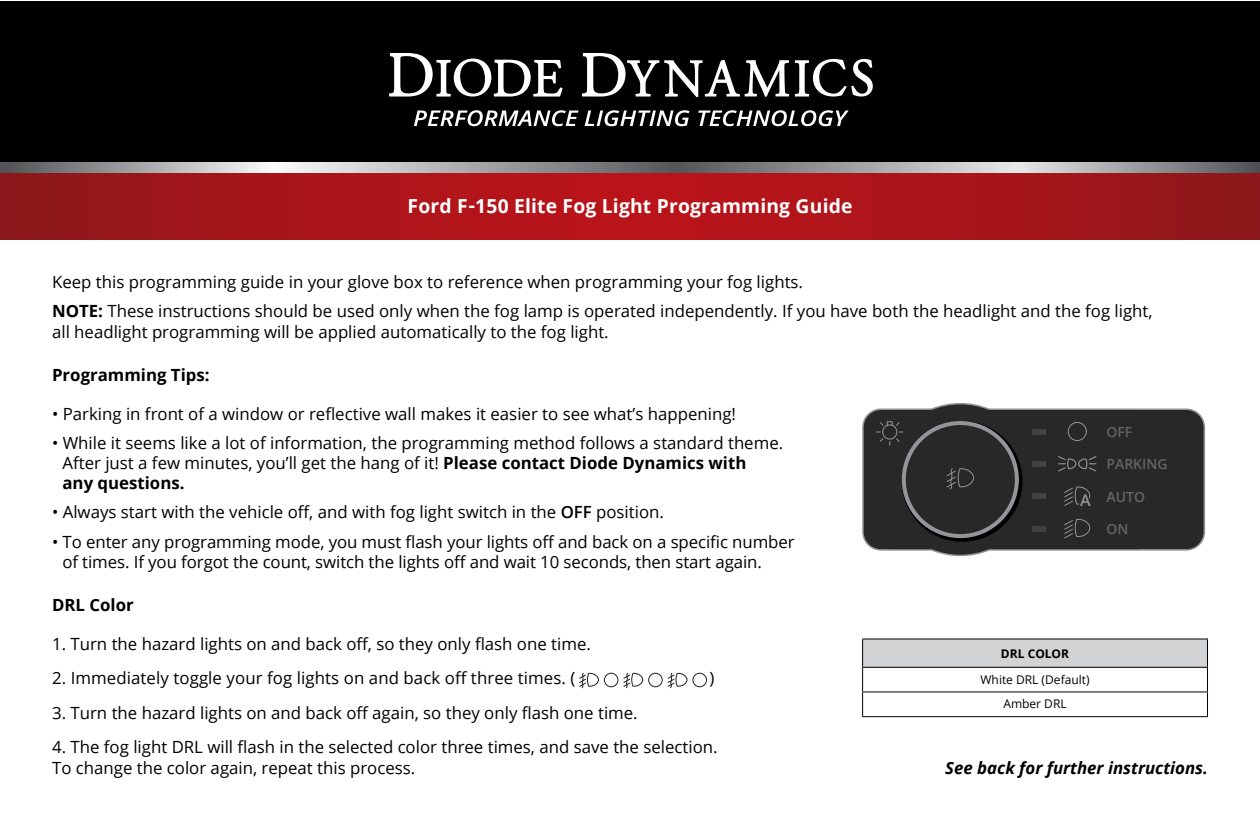
<style>
.page{position:relative;width:1260px;height:828px;background:#fff}
.page>*{position:absolute;margin:0;border:0;box-sizing:border-box;transform-origin:0 0}
.t1{font:700 19.2px "Open Sans";letter-spacing:.01em;color:#fff}
.t2{font:16.8px/20.2px "Open Sans";color:#000}
.t3{font:italic 700 16.8px "Open Sans";color:#000}
.t4{font:700 16.8px "Open Sans";color:#000}
.t5{font:600 16px "Open Sans";color:#939598}
.t6{font:600 14px "Open Sans";color:#636466}
.t7{font:12px/24.6px "Open Sans";color:#000;text-align:center}
.t8{font:700 12px "Open Sans";color:#000}
.s1{font-weight:700}
.s2{font-weight:600}
</style>
<div class="page">
<div style="left:0;top:1px;width:1260px;height:166px;background:#000"></div>
<img style="left:0;top:173px;width:1260px;height:66px">
<svg style="left:582px;top:53px;width:207px;height:44px"></svg>
<svg style="left:389px;top:53px;width:174px;height:44px"></svg>
<svg style="left:795px;top:59px;width:78px;height:38px"></svg>
<svg style="left:414px;top:110px;width:164px;height:16px"></svg>
<svg style="left:585px;top:110px;width:105px;height:16px"></svg>
<svg style="left:698px;top:110px;width:151px;height:16px"></svg>
<svg style="left:0;top:162px;width:1260px;height:11px;background:#a0a2a4"></svg>
<div style="left:604px;top:673px;width:14px;height:14px;border:1px solid #241f21;border-radius:50%"></div>
<svg style="left:579px;top:672px;width:20px;height:17px"></svg>
<div style="left:648px;top:673px;width:15px;height:14px;border:1px solid #241f21;border-radius:50%"></div>
<div style="left:692px;top:673px;width:15px;height:14px;border:1px solid #241f21;border-radius:50%"></div>
<svg style="left:623px;top:672px;width:21px;height:17px"></svg>
<svg style="left:667px;top:672px;width:21px;height:17px"></svg>
<div style="left:863px;top:639px;width:345px;height:28px;background:#d1d3d4"></div>
<hr style="left:862px;top:639px;width:346px;height:1px;background:#000">
<hr style="left:862px;top:667px;width:346px;height:1px;background:#000">
<hr style="left:862px;top:691px;width:346px;height:1px;background:#000">
<svg style="left:862px;top:639px;width:1px;height:77px"></svg>
<svg style="left:1207px;top:639px;width:1px;height:77px"></svg>
<hr style="left:862px;top:716px;width:346px;height:1px;background:#000">
<div style="left:863px;top:409px;width:341px;height:141px;background:#292829;border-radius:18px"></div>
<div style="left:862px;top:408px;width:343px;height:143px;border:2px solid #939598;border-radius:18px"></div>
<div style="left:873px;top:410px;width:283px;height:139px;background:#292829;border-radius:18px"></div>
<svg style="left:904px;top:423px;width:117px;height:117px"></svg>
<div style="left:902px;top:421px;width:121px;height:121px;border:4px solid #000;border-radius:50%"></div>
<div style="left:904px;top:423px;width:113px;height:113px;background:#292829;border-radius:50%"></div>
<div style="left:902px;top:421px;width:117px;height:117px;border:4px solid #939598;border-radius:50%"></div>
<svg style="left:876px;top:421px;width:28px;height:25px"></svg>
<svg style="left:1064px;top:518px;width:27px;height:21px"></svg>
<div style="left:1068px;top:422px;width:19px;height:19px;border:1px solid #939598;border-radius:50%"></div>
<svg style="left:1058px;top:456px;width:39px;height:16px"></svg>
<svg style="left:1064px;top:486px;width:27px;height:20px"></svg>
<div style="left:1033px;top:429px;width:13px;height:5px;background:#414042"></div>
<div style="left:1033px;top:526px;width:13px;height:5px;background:#414042"></div>
<div style="left:1033px;top:461px;width:13px;height:6px;background:#414042"></div>
<div style="left:1033px;top:493px;width:13px;height:6px;background:#414042"></div>
<svg style="left:946px;top:468px;width:29px;height:22px"></svg>
<p class="t1" style="left:408px;top:192px;width:446px">Ford F-150 Elite Fog Light Programming Guide</p>
<p class="t2" style="left:52px;top:267px;width:1102px;line-height:29.2px">Keep this programming guide in your glove box to reference when programming your fog lights.<br><span class="s1">NOTE:</span> These instructions should be used only when the fog lamp is operated independently. If you have both the headlight and the fog light,</p>
<p class="t2" style="left:52px;top:321px;width:558px">all headlight programming will be applied automatically to the fog light.</p>
<p class="t4" style="left:52px;top:363px;width:159px">Programming Tips:</p>
<p class="t2" style="left:52px;top:403px;width:685px">• Parking in front of a window or reflective wall makes it easier to see what’s happening!</p>
<p class="t2" style="left:63px;top:432px;width:722px;text-indent:-10px">• While it seems like a lot of information, the programming method follows a standard theme.<br>After just a few minutes, you’ll get the hang of it! <span class="s1">Please contact Diode Dynamics with<br>any questions.</span></p>
<p class="t2" style="left:52px;top:502px;width:613px">• Always start with the vehicle off, and with fog light switch in the <span class="s2">OFF</span> position.</p>
<p class="t2" style="left:62px;top:531px;width:734px;text-indent:-10px">• To enter any programming mode, you must flash your lights off and back on a specific number of times. If you forgot the count, switch the lights off and wait 10 seconds, then start again.</p>
<p class="t4" style="left:52px;top:594px;width:83px">DRL Color</p>
<p class="t2" style="left:52px;top:633px;width:540px">1. Turn the hazard lights on and back off, so they only flash one time.</p>
<p class="t2" style="left:52px;top:668px;width:525px">2. Immediately toggle your fog lights on and back off three times. (</p>
<p class="t2" style="left:710px;top:668px;width:6px">)</p>
<p class="t2" style="left:52px;top:702px;width:587px">3. Turn the hazard lights on and back off again, so they only flash one time.</p>
<p class="t2" style="left:52px;top:737px;width:667px">4. The fog light DRL will flash in the selected color three times, and save the selection.<br>To change the color again, repeat this process.</p>
<p class="t5" style="left:1080px;top:489px;width:12px">A</p>
<p class="t6" style="left:1107px;top:422px;width:27px">OFF</p>
<p class="t6" style="left:1107px;top:454px;width:63px">PARKING</p>
<p class="t6" style="left:1107px;top:487px;width:40px">AUTO</p>
<p class="t6" style="left:1107px;top:519px;width:23px">ON</p>
<p class="t8" style="left:1001px;top:645px;width:70px">DRL COLOR</p>
<p class="t7" style="left:981px;top:667px;width:111px">White DRL (Default)<br>Amber DRL</p>
<p class="t3" style="left:945px;top:756px;width:264px">See back for further instructions.</p>
</div>
